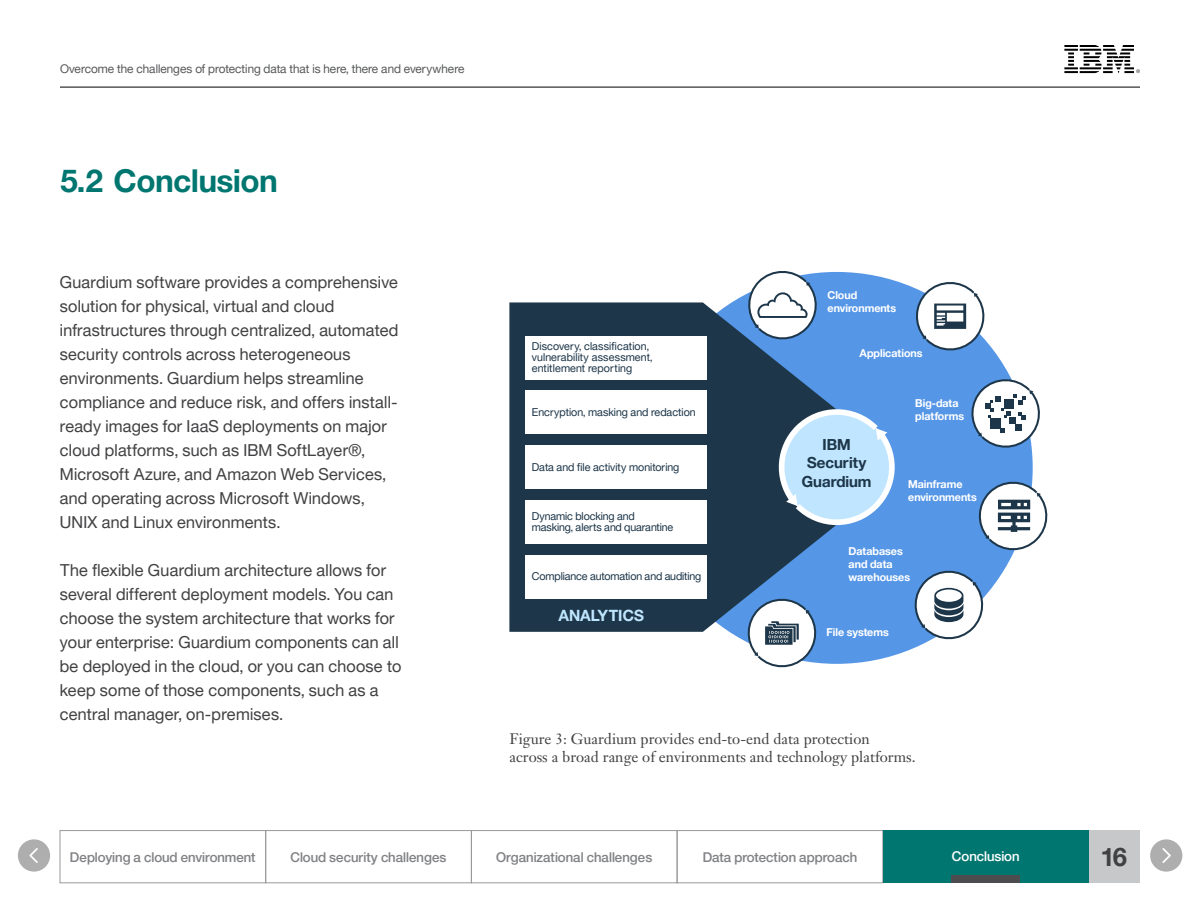
<style>
.page{position:relative;width:1200px;height:900px;background:#fff}
.page>*{position:absolute;margin:0;border:0;box-sizing:border-box;transform-origin:0 0}
.t1{font:31.5px "Helv Neue Boldfor IBM";color:#007670}
.t2{font:25.5px "Helv Neue Boldfor IBM";color:#414042}
.t3{font:16.5px/24px "Helv Neue Romanfor IBM";letter-spacing:.015em;color:#414042}
.t4{font:15.6px "Helv Neue Boldfor IBM";color:#c0e6ff}
.t5{font:15.3px/18.3px "Helv Neue Boldfor IBM";color:#1d3649;text-align:center}
.t6{font:15px/18px "Janson Text LT Std";color:#414042}
.t7{font:13.5px "Helv Neue Mediumfor IBM";color:#818285}
.t8{font:13.5px "Helv Neue Mediumfor IBM";color:#fff}
.t9{font:12px "Helv Neue Romanfor IBM";color:#58595b}
.t10{font:10.95px/10.9px "Helv Neue Romanfor IBM";color:#1d3649}
.t11{font:10.95px/13px "Helv Neue Boldfor IBM";color:#fff}
</style>
<div class="page">
<div style="left:1089px;top:830px;width:51px;height:53px;background:#c6c8ca"></div>
<div style="left:60px;top:830px;width:206px;height:53px;border:1px solid #999"></div>
<div style="left:266px;top:830px;width:206px;height:53px;border:1px solid #999"></div>
<div style="left:471px;top:830px;width:206px;height:53px;border:1px solid #999"></div>
<div style="left:677px;top:830px;width:206px;height:53px;border:1px solid #999"></div>
<div style="left:883px;top:830px;width:206px;height:53px;background:#007670"></div>
<svg style="left:1064px;top:45px;width:76px;height:28px"></svg>
<hr style="left:60px;top:87px;width:1080px;height:1px;background:#000">
<div style="left:641px;top:272px;width:392px;height:392px;background:#5596e6;border-radius:50%"></div>
<svg style="left:509px;top:302px;width:315px;height:330px;background:#27435d"></svg>
<svg style="left:746px;top:594px;width:72px;height:74px"></svg>
<div style="left:525px;top:336px;width:182px;height:43px;background:#fff"></div>
<div style="left:525px;top:555px;width:182px;height:44px;background:#fff"></div>
<div style="left:525px;top:391px;width:182px;height:43px;background:#fff"></div>
<div style="left:525px;top:445px;width:182px;height:44px;background:#fff"></div>
<div style="left:525px;top:500px;width:182px;height:44px;background:#fff"></div>
<svg style="left:776px;top:399px;width:119px;height:137px"></svg>
<svg style="left:746px;top:271px;width:73px;height:74px"></svg>
<svg style="left:915px;top:282px;width:72px;height:69px"></svg>
<svg style="left:914px;top:570px;width:71px;height:74px"></svg>
<svg style="left:971px;top:374px;width:69px;height:79px"></svg>
<svg style="left:978px;top:477px;width:70px;height:78px"></svg>
<svg style="left:1150px;top:839px;width:32px;height:33px"></svg>
<svg style="left:18px;top:839px;width:32px;height:33px"></svg>
<div style="left:952px;top:876px;width:68px;height:7px;background:#4d4d4f"></div>
<p class="t9" style="left:60px;top:62px;width:406px">Overcome the challenges of protecting data that is here, there and everywhere</p>
<p class="t1" style="left:60px;top:161px;width:219px">5.2 Conclusion</p>
<p class="t3" style="left:60px;top:270px;width:340px">Guardium software provides a comprehensive solution for physical, virtual and cloud infrastructures through centralized, automated security controls across heterogeneous environments. Guardium helps streamline compliance and reduce risk, and offers install&shy;ready images for IaaS deployments on major cloud platforms, such as IBM SoftLayer®, Microsoft Azure, and Amazon Web Services, and operating across Microsoft Windows, UNIX and Linux environments.</p>
<p class="t3" style="left:60px;top:558px;width:343px">The flexible Guardium architecture allows for several different deployment models. You can choose the system architecture that works for your enterprise: Guardium components can all be deployed in the cloud, or you can choose to keep some of those components, such as a central manager, on-premises.</p>
<p class="t10" style="left:532px;top:341px;width:122px">Discovery, classification, vulnerability assessment, entitlement reporting</p>
<p class="t10" style="left:532px;top:406px;width:165px">Encryption, masking and redaction</p>
<p class="t10" style="left:532px;top:461px;width:149px">Data and file activity monitoring</p>
<p class="t10" style="left:532px;top:510px;width:143px">Dynamic blocking and masking, alerts and quarantine</p>
<p class="t10" style="left:532px;top:571px;width:171px">Compliance automation and auditing</p>
<p class="t4" style="left:559px;top:605px;width:87px">ANALYTICS</p>
<p class="t11" style="left:828px;top:288px;width:70px">Cloud environments</p>
<p class="t11" style="left:860px;top:346px;width:64px">Applications</p>
<p class="t5" style="left:802px;top:435px;width:71px">IBM<br>Security<br>Guardium</p>
<p class="t11" style="left:915px;top:396px;width:50px">Big-data platforms</p>
<p class="t11" style="left:908px;top:478px;width:70px">Mainframe environments</p>
<p class="t11" style="left:849px;top:544px;width:63px">Databases and data warehouses</p>
<p class="t11" style="left:826px;top:626px;width:64px">File systems</p>
<p class="t6" style="left:510px;top:730px;width:408px">Figure 3: Guardium provides end-to-end data protection<br>across a broad range of environments and technology platforms.</p>
<p class="t7" style="left:70px;top:849px;width:187px">Deploying a cloud environment</p>
<p class="t7" style="left:291px;top:849px;width:157px">Cloud security challenges</p>
<p class="t7" style="left:496px;top:849px;width:157px">Organizational challenges</p>
<p class="t7" style="left:703px;top:849px;width:156px">Data protection approach</p>
<p class="t8" style="left:952px;top:849px;width:69px">Conclusion</p>
<h2 class="t2" style="left:1102px;top:840px;width:27px">16</h2>
</div>
